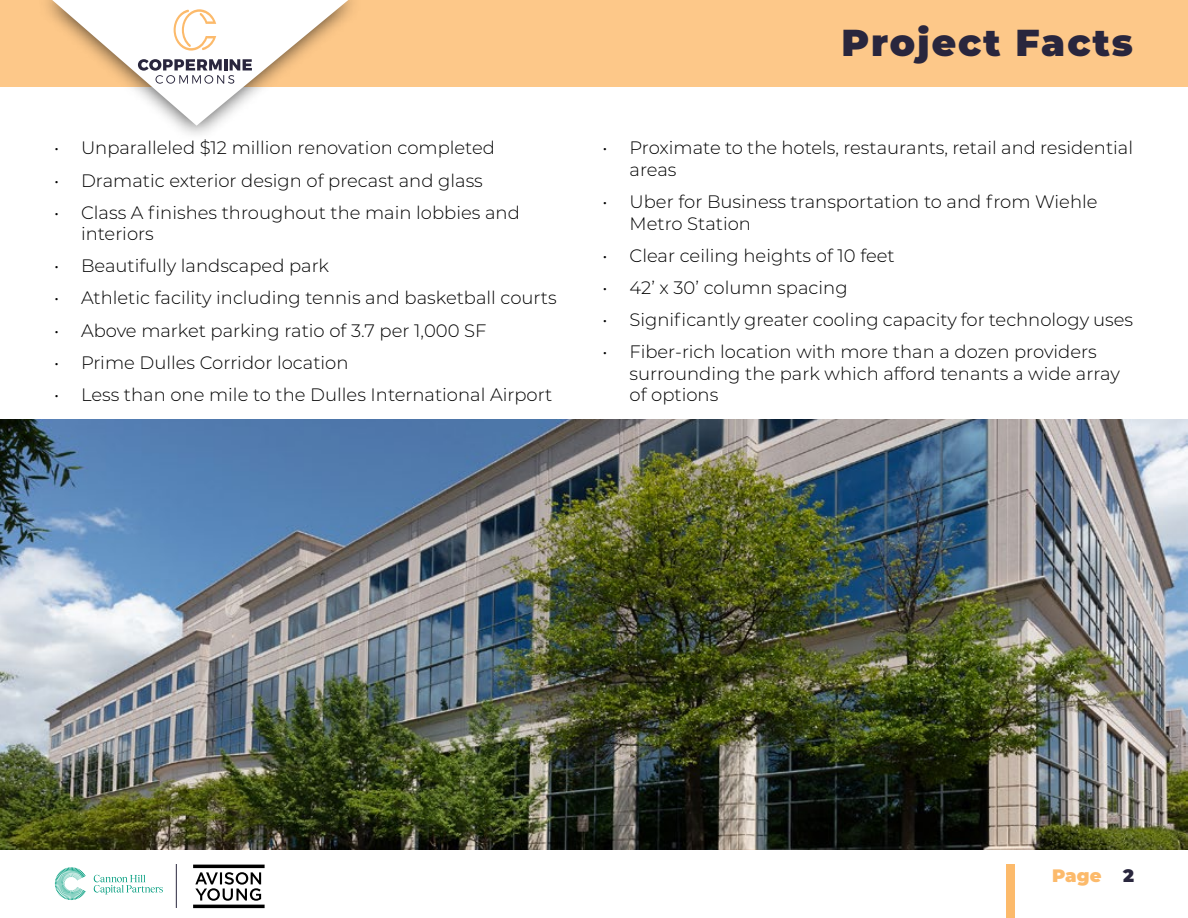
<style>
.page{position:relative;width:1188px;height:918px;background:#fff}
.page>*{position:absolute;margin:0;border:0;box-sizing:border-box;transform-origin:0 0}
.t1{font:900 37.5px "Montserrat";letter-spacing:.05em;color:#29263d}
.t2{font:300 18px/21.6px "Montserrat";color:#000}
.t3{font:900 18px "Montserrat";color:#fcba6b}
.s1{color:#29263d}
</style>
<div class="page">
<div style="left:0;top:0;width:1188px;height:86px;background:#fdc889"></div>
<div style="left:1006px;top:864px;width:9px;height:54px;background:#fcba6b"></div>
<hr style="left:176px;top:864px;width:1px;height:44px;background:#29263d">
<svg style="left:193px;top:865px;width:72px;height:43px"></svg>
<svg style="left:55px;top:867px;width:31px;height:33px"></svg>
<svg style="left:94px;top:875px;width:69px;height:19px"></svg>
<img style="left:0;top:419px;width:1188px;height:431px">
<div style="left:36px;top:0;width:327px;height:143px;background:#000;opacity:.75"></div>
<svg style="left:52px;top:0;width:296px;height:126px"></svg>
<p class="t2" style="left:54px;top:137px;width:443px">• Unparalleled $12 million renovation completed</p>
<p class="t2" style="left:54px;top:169px;width:430px">• Dramatic exterior design of precast and glass</p>
<p class="t2" style="left:81px;top:201px;width:440px;text-indent:-27px">• Class A finishes throughout the main lobbies and interiors</p>
<p class="t2" style="left:54px;top:255px;width:277px">• Beautifully landscaped park</p>
<p class="t2" style="left:54px;top:287px;width:504px">• Athletic facility including tennis and basketball courts</p>
<p class="t2" style="left:54px;top:319px;width:434px">• Above market parking ratio of 3.7 per 1,000 SF</p>
<p class="t2" style="left:54px;top:351px;width:296px">• Prime Dulles Corridor location</p>
<p class="t2" style="left:54px;top:383px;width:500px">• Less than one mile to the Dulles International Airport</p>
<h1 class="t1" style="left:841px;top:15px;width:293px">Project Facts</h1>
<p class="t2" style="left:630px;top:137px;width:505px;text-indent:-27px">• Proximate to the hotels, restaurants, retail and residential areas</p>
<p class="t2" style="left:630px;top:190px;width:470px;text-indent:-27px">• Uber for Business transportation to and from Wiehle<br>Metro Station</p>
<p class="t2" style="left:603px;top:244px;width:294px">• Clear ceiling heights of 10 feet</p>
<p class="t2" style="left:603px;top:276px;width:247px">• 42’ x 30’ column spacing</p>
<p class="t2" style="left:603px;top:308px;width:532px">• Significantly greater cooling capacity for technology uses</p>
<p class="t2" style="left:630px;top:340px;width:492px;text-indent:-27px">• Fiber-rich location with more than a dozen providers surrounding the park which afford tenants a wide array of options</p>
<p class="t3" style="left:1052px;top:862px;width:83px">Page <span class="s1">2</span></p>
</div>
